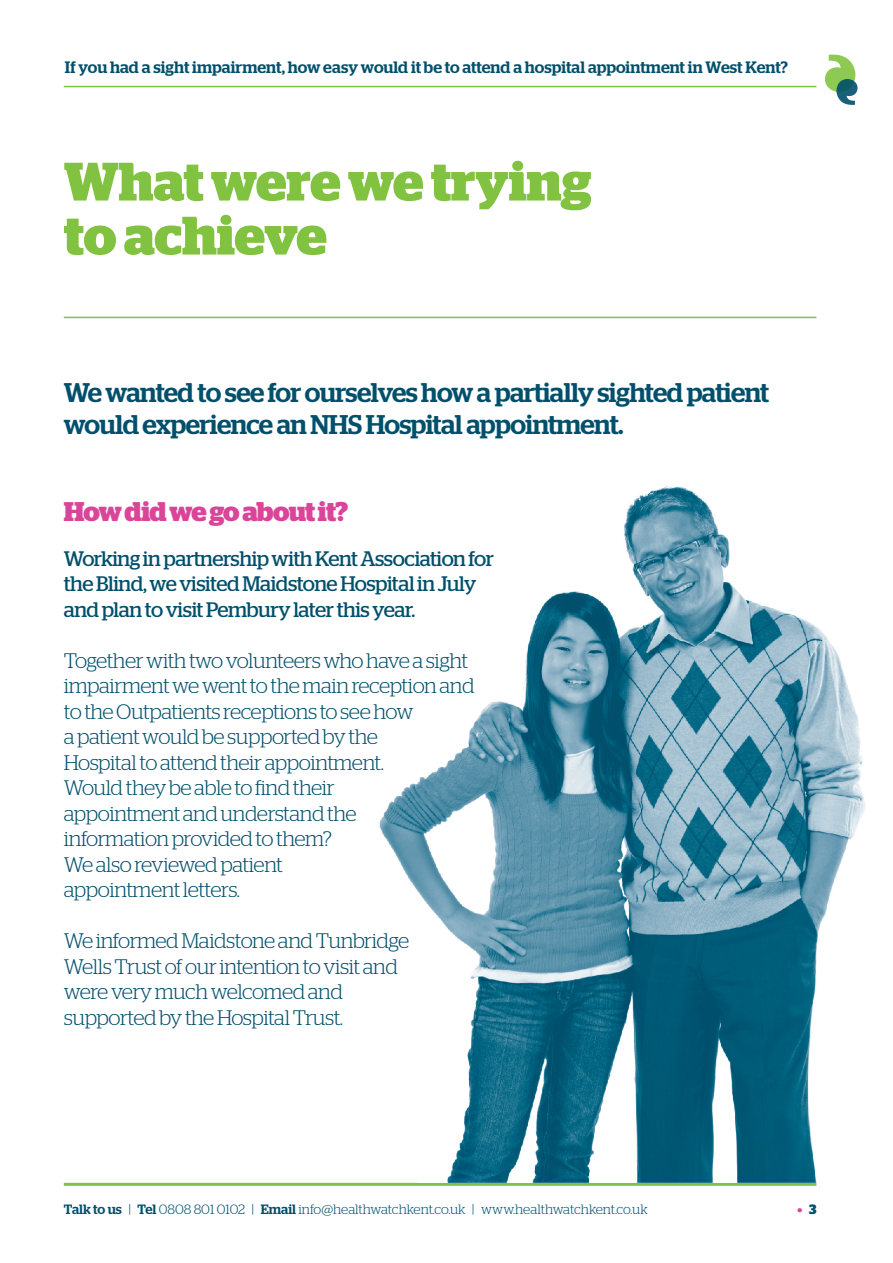
<style>
.page{position:relative;width:893px;height:1263px;background:#fff}
.page>*{position:absolute;margin:0;border:0;box-sizing:border-box;transform-origin:0 0}
.t1{font:700 54px/54px "Stag";letter-spacing:-.005em;color:#81c340}
.t2{font:500 27px/31.5px "Stag";letter-spacing:-.02em;color:#004f6b}
.t3{font:700 27px "Stag";letter-spacing:-.03em;color:#da4599}
.t4{font:300 21px/25.5px "Stag";letter-spacing:-.025em;color:#004f6b}
.t5{font:21px/25.5px "Stag";letter-spacing:-.02em;color:#004f6b}
.t6{font:500 16.5px "Stag";color:#004f6b}
.t7{font:300 13.5px "Stag";color:#004f6b}
.t8{font:700 13.5px "Stag";color:#da4599}
.s1{font-weight:500}
.s2{color:#004f6b}
</style>
<div class="page">
<hr style="left:64px;top:86px;width:752px;height:1px;background:#81c340">
<hr style="left:64px;top:1183px;width:752px;height:3px;background:#81c340">
<svg style="left:825px;top:54px;width:32px;height:51px"></svg>
<img style="left:370px;top:486px;width:495px;height:697px">
<hr style="left:64px;top:317px;width:752px;height:1px;background:#81c340">
<p class="t6" style="left:65px;top:57px;width:725px">If you had a sight impairment, how easy would it be to attend a hospital appointment in West Kent?</p>
<h1 class="t1" style="left:64px;top:155px;width:529px">What were we trying to achieve</h1>
<p class="t2" style="left:64px;top:377px;width:707px">We wanted to see for ourselves how a partially sighted patient would experience an NHS Hospital appointment.</p>
<p class="t3" style="left:64px;top:495px;width:286px">How did we go about it?</p>
<p class="t5" style="left:64px;top:545px;width:432px">Working in partnership with Kent Association for the Blind, we visited Maidstone Hospital in July and plan to visit Pembury later this year.</p>
<p class="t4" style="left:64px;top:647px;width:412px">Together with two volunteers who have a sight impairment we went to the main reception and to the Outpatients receptions to see how<br>a patient would be supported by the<br>Hospital to attend their appointment.<br>Would they be able to find their<br>appointment and understand the<br>information provided to them?<br>We also reviewed patient<br>appointment letters.</p>
<p class="t4" style="left:64px;top:928px;width:347px">We informed Maidstone and Tunbridge Wells Trust of our intention to visit and were very much welcomed and supported by the Hospital Trust.</p>
<p class="t7" style="left:64px;top:1202px;width:585px"><span class="s1">Talk to us</span> | <span class="s1">Tel</span> 0808 801 0102 | <span class="s1">Email</span> info@healthwatchkent.co.uk | www.healthwatchkent.co.uk</p>
<p class="t8" style="left:797px;top:1201px;width:20px">• <span class="s2">3</span></p>
</div>
